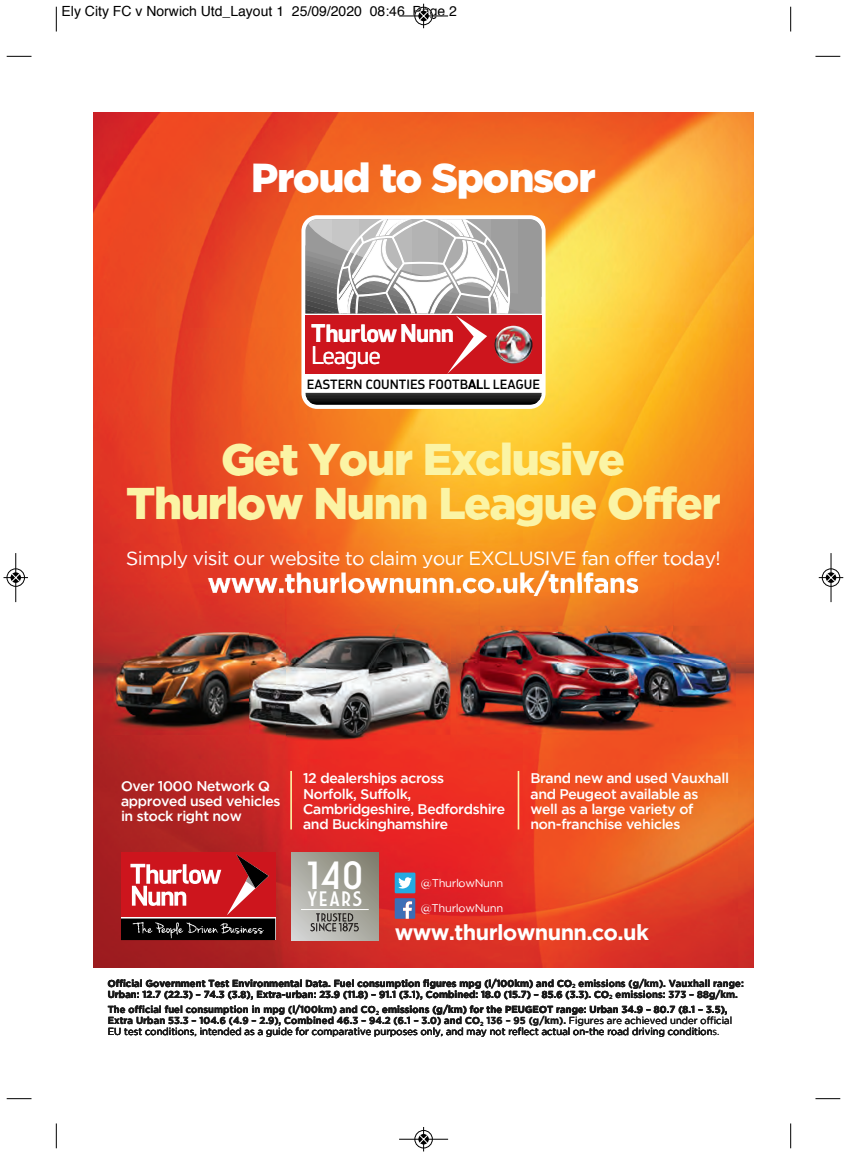
<style>
.page{position:relative;width:847px;height:1155px;background:#fff}
.page>*{position:absolute;margin:0;border:0;box-sizing:border-box;transform-origin:0 0}
.t1{font:900 44.45px/44.4px "Gotham";letter-spacing:-.03em;color:#fbf4a5;text-align:center}
.t2{font:42.18px "FIATADVERT01 A";color:#fff}
.t3{font:900 40.77px "Gotham";letter-spacing:-.03em;color:#fff}
.t4{font:700 28px "Gotham";letter-spacing:-.03em;color:#fff}
.t5{font:700 24.5px "Vauxhall";color:#fff}
.t6{font:24.5px "Vauxhall";color:#fff}
.t7{font:22.4px "FIATADVERT01 A";letter-spacing:-.015em;color:#fff}
.t8{font:700 21.7px "Gotham";letter-spacing:-.03em;color:#fff}
.t9{font:19.25px "Gotham";letter-spacing:-.03em;color:#fff}
.t10{font:500 14.17px/15px "Gotham";letter-spacing:-.03em;color:#fff}
.t11{font:14px "Helvetica";color:#000}
.t12{font:500 12.95px "Vauxhall";color:#000}
.t13{font:11.2px "Gotham";letter-spacing:-.03em;color:#fff}
.t14{font:700 10.15px/11px "Gotham";color:#1a1a1a;scale:.93 1}
.t15{font:10.15px "Gotham";color:#1a1a1a;scale:.93 1}
.s1{font-weight:400}
</style>
<div class="page">
<img style="left:93px;top:113px;width:661px;height:854px">
<div style="left:301px;top:215px;width:244px;height:194px;background:#fff;border-radius:16px"></div>
<hr style="left:305px;top:393px;width:237px;height:1px;background:#333">
<hr style="left:305px;top:394px;width:237px;height:1px;background:#2d2d2d">
<hr style="left:305px;top:395px;width:237px;height:2px;background:#262626">
<hr style="left:305px;top:397px;width:237px;height:1px;background:#202020">
<hr style="left:305px;top:398px;width:237px;height:1px;background:#1a1a1a">
<hr style="left:305px;top:399px;width:237px;height:2px;background:#131313">
<hr style="left:305px;top:401px;width:237px;height:1px;background:#0d0d0d">
<hr style="left:305px;top:402px;width:237px;height:1px;background:#060606">
<hr style="left:305px;top:403px;width:237px;height:2px;background:#000">
<svg style="left:305px;top:219px;width:236px;height:155px"></svg>
<img style="left:494px;top:326px;width:38px;height:37px;border-radius:50%">
<div style="left:121px;top:852px;width:154px;height:65px;background:#cd151d"></div>
<svg style="left:395px;top:898px;width:20px;height:20px"></svg>
<div style="left:395px;top:872px;width:20px;height:21px;background:#24aae1"></div>
<svg style="left:398px;top:877px;width:14px;height:11px"></svg>
<img style="left:291px;top:852px;width:88px;height:88px">
<hr style="left:301px;top:909px;width:68px;height:1px;background:#fff">
<hr style="left:290px;top:771px;width:2px;height:58px;background:#fbf4a5">
<hr style="left:518px;top:771px;width:1px;height:58px;background:#fbf4a5">
<img style="left:249px;top:632px;width:201px;height:108px">
<img style="left:287px;top:582px;width:193px;height:14px">
<img style="left:93px;top:632px;width:156px;height:103px">
<img style="left:93px;top:582px;width:194px;height:50px">
<img style="left:288px;top:591px;width:187px;height:2px">
<img style="left:287px;top:596px;width:193px;height:67px">
<img style="left:480px;top:582px;width:274px;height:81px">
<img style="left:481px;top:591px;width:156px;height:5px">
<img style="left:674px;top:625px;width:62px;height:38px">
<img style="left:450px;top:663px;width:107px;height:71px">
<img style="left:557px;top:663px;width:117px;height:48px">
<img style="left:480px;top:711px;width:194px;height:23px">
<img style="left:674px;top:663px;width:80px;height:71px">
<svg style="left:121px;top:854px;width:154px;height:86px"></svg>
<img style="left:316px;top:913px;width:37px;height:8px">
<img style="left:317px;top:918px;width:36px;height:3px">
<img style="left:310px;top:922px;width:49px;height:6px">
<img style="left:310px;top:928px;width:49px;height:3px">
<svg style="left:56px;top:7px;width:1px;height:25px"></svg>
<svg style="left:7px;top:56px;width:25px;height:1px"></svg>
<svg style="left:790px;top:7px;width:1px;height:25px"></svg>
<svg style="left:815px;top:56px;width:25px;height:1px"></svg>
<svg style="left:56px;top:1123px;width:1px;height:25px"></svg>
<svg style="left:7px;top:1098px;width:25px;height:1px"></svg>
<svg style="left:790px;top:1123px;width:1px;height:25px"></svg>
<svg style="left:815px;top:1098px;width:25px;height:1px"></svg>
<div style="left:414px;top:7px;width:19px;height:18px;border:1px solid #fff;border-radius:50%"></div>
<hr style="left:399px;top:16px;width:49px;height:1px;background:#000">
<div style="left:415px;top:7px;width:17px;height:18px;border:1px solid #000;border-radius:50%"></div>
<svg style="left:419px;top:4px;width:9px;height:24px"></svg>
<div style="left:414px;top:1129px;width:19px;height:19px;border:1px solid #fff;border-radius:50%"></div>
<hr style="left:399px;top:1138px;width:49px;height:1px;background:#000">
<div style="left:415px;top:1130px;width:17px;height:18px;border:1px solid #000;border-radius:50%"></div>
<svg style="left:419px;top:1127px;width:9px;height:24px"></svg>
<div style="left:6px;top:568px;width:19px;height:19px;border:1px solid #fff;border-radius:50%"></div>
<hr style="left:15px;top:553px;width:1px;height:49px;background:#000">
<div style="left:7px;top:568px;width:18px;height:18px;border:1px solid #000;border-radius:50%"></div>
<svg style="left:4px;top:573px;width:24px;height:9px"></svg>
<div style="left:821px;top:568px;width:19px;height:19px;border:1px solid #fff;border-radius:50%"></div>
<hr style="left:831px;top:553px;width:1px;height:49px;background:#000">
<div style="left:822px;top:568px;width:18px;height:18px;border:1px solid #000;border-radius:50%"></div>
<svg style="left:819px;top:573px;width:24px;height:9px"></svg>
<h3 class="t11" style="left:62px;top:5px;width:397px">Ely City FC v Norwich Utd_Layout 1 25/09/2020 08:46 Page 2</h3>
<h3 class="t3" style="left:251px;top:162px;width:346px">Proud to Sponsor</h3>
<h3 class="t5" style="left:311px;top:324px;width:144px">wo l ruhT N nnu</h3>
<h3 class="t6" style="left:311px;top:346px;width:71px">eL ag eu</h3>
<p class="t12" style="left:307px;top:380px;width:235px">EASTERN COUNTIES OF O BT ALL LEAGUE</p>
<h1 class="t1" style="left:126px;top:440px;width:596px">Get Your Exclusive<br>Thurlow Nunn League Offer</h1>
<h3 class="t9" style="left:126px;top:551px;width:596px">Simply visit our website to claim your EXCLUSIVE fan offer today!</h3>
<h3 class="t4" style="left:207px;top:572px;width:434px">www.thurlownunn.co.uk/tnlfans</h3>
<h3 class="t10" style="left:121px;top:779px;width:161px">Over 1000 Network Q approved used vehicles in stock right now</h3>
<h3 class="t10" style="left:303px;top:771px;width:204px">12 dealerships across<br>Norfolk, Suffolk,<br>Cambridgeshire, Bedfordshire and Buckinghamshire</h3>
<h2 class="t2" style="left:306px;top:854px;width:60px">140</h2>
<h3 class="t7" style="left:307px;top:887px;width:58px">YEARS</h3>
<p class="t13" style="left:421px;top:879px;width:84px">@ThurlowNunn</p>
<p class="t13" style="left:421px;top:903px;width:84px">@ThurlowNunn</p>
<h3 class="t10" style="left:530px;top:771px;width:200px">Brand new and used Vauxhall and Peugeot available as well as a large variety of non-franchise vehicles</h3>
<h3 class="t8" style="left:395px;top:924px;width:256px">www.thurlownunn.co.uk</h3>
<p class="t14" style="left:108px;top:978px;width:685px">Official Government Test Environmental Data. Fuel consumption figures mpg (l/100km) and CO<sub>2</sub> emissions (g/km). Vauxhall range:<br>Urban: 12.7 (22.3) – 74.3 (3.8), Extra-urban: 23.9 (11.8) – 91.1 (3.1), Combined: 18.0 (15.7) – 85.6 (3.3). CO<sub>2</sub> emissions: 373 – 88g/km.</p>
<p class="t15" style="left:108px;top:1027px;width:659px">EU test conditions, intended as a guide for comparative purposes only, and may not reflect actual on-the road driving conditions.</p>
<p class="t14" style="left:108px;top:1004px;width:668px">The official fuel consumption in mpg (l/100km) and CO<sub>2</sub> emissions (g/km) for the PEUGEOT range: Urban 34.9 – 80.7 (8.1 – 3.5),</p>
<p class="t14" style="left:108px;top:1015px;width:673px">Extra Urban 53.3 – 104.6 (4.9 – 2.9), Combined 46.3 – 94.2 (6.1 – 3.0) and CO<sub>2</sub> 136 – 95 (g/km). <span class="s1">Figures are achieved under official</span></p>
<p class="t15" style="left:542px;top:1027px;width:7px">a</p>
</div>
